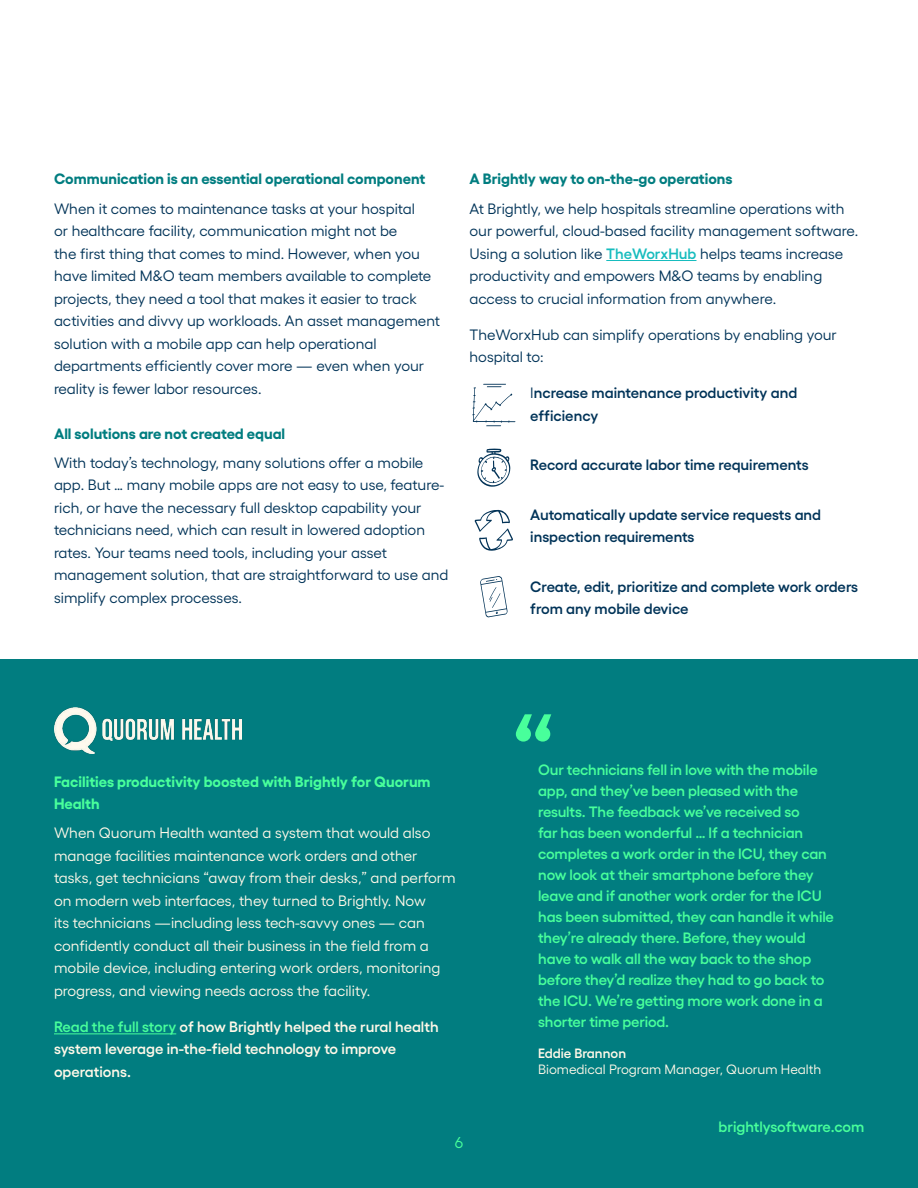
<style>
.page{position:relative;width:918px;height:1188px;background:#fff}
.page>*{position:absolute;margin:0;border:0;box-sizing:border-box;transform-origin:0 0}
.t1{font:700 90px "Yellix";color:#48ff9b}
.t2{font:15.75px "Yellix";color:#48ff9b}
.t3{font:15px/22.5px "Yellix";color:#003358}
.t4{font:600 15px/21px "Yellix";letter-spacing:-.01em;color:#48ff9b}
.t5{font:15px/22.5px "Yellix";color:#fff8e8}
.t6{font:600 15px/22.5px "Yellix";color:#003358}
.t7{font:700 15px "Yellix";color:#017d80}
.t8{font:600 15px/22.5px "Yellix";color:#fff8e8}
.t9{font:700 15px/22.5px "Yellix";color:#48ff9b}
.t10{font:13.5px "Yellix";color:#fff8e8}
.t11{font:600 13.5px "Yellix";color:#fff8e8}
.s1{font-weight:600;color:#17bcbe}
.s2{font-weight:400}
.s3{color:#48ff9b}
</style>
<div class="page">
<div style="left:0;top:660px;width:918px;height:528px;background:#017d80"></div>
<hr style="left:606px;top:260px;width:91px;height:1px;background:#17bcbe">
<svg style="left:472px;top:384px;width:44px;height:42px"></svg>
<svg style="left:477px;top:449px;width:34px;height:38px"></svg>
<svg style="left:475px;top:510px;width:38px;height:41px"></svg>
<svg style="left:480px;top:576px;width:28px;height:41px"></svg>
<hr style="left:54px;top:1033px;width:122px;height:1px;background:#48ff9b">
<img style="left:54px;top:708px;width:188px;height:46px">
<p class="t7" style="left:54px;top:167px;width:373px">Communication is an essential operational component</p>
<p class="t3" style="left:54px;top:196px;width:388px">When it comes to maintenance tasks at your hospital<br>or healthcare facility, communication might not be<br>the first thing that comes to mind. However, when you have limited M&amp;O team members available to complete projects, they need a tool that makes it easier to track activities and divvy up workloads. An asset management solution with a mobile app can help operational departments efficiently cover more — even when your reality is fewer labor resources.</p>
<p class="t7" style="left:54px;top:421px;width:233px">All solutions are not created equal</p>
<p class="t3" style="left:54px;top:450px;width:396px">With today’s technology, many solutions offer a mobile app. But … many mobile apps are not easy to use, feature&shy;rich, or have the necessary full desktop capability your technicians need, which can result in lowered adoption rates. Your teams need tools, including your asset management solution, that are straightforward to use and simplify complex processes.</p>
<p class="t7" style="left:470px;top:167px;width:265px">A Brightly way to on-the-go operations</p>
<p class="t3" style="left:470px;top:196px;width:390px">At Brightly, we help hospitals streamline operations with our powerful, cloud-based facility management software.<br>Using a solution like <span class="s1">TheWorxHub</span> helps teams increase productivity and empowers M&amp;O teams by enabling access to crucial information from anywhere.</p>
<p class="t3" style="left:470px;top:322px;width:369px">TheWorxHub can simplify operations by enabling your hospital to:</p>
<p class="t6" style="left:530px;top:380px;width:269px"><span class="s2">I</span>ncrease maintenance productivity and efficiency</p>
<p class="t6" style="left:530px;top:452px;width:280px">Record accurate labor time requirements</p>
<p class="t6" style="left:530px;top:501px;width:292px">Automatically update service requests and inspection requirements</p>
<p class="t6" style="left:530px;top:573px;width:329px">Create, edit, prioritize and complete work orders from any mobile device</p>
<p class="t9" style="left:54px;top:769px;width:378px">Facilities productivity boosted with Brightly for Quorum<br>Health</p>
<p class="t5" style="left:54px;top:820px;width:403px">When Quorum Health wanted a system that would also manage facilities maintenance work orders and other tasks, get technicians “away from their desks,” and perform on modern web interfaces, they turned to Brightly. Now<br>its technicians —including less tech-savvy ones — can confidently conduct all their business in the field from a mobile device, including entering work orders, monitoring progress, and viewing needs across the facility.</p>
<p class="t8" style="left:54px;top:1014px;width:386px"><span class="s3">Read the full story</span> of how Brightly helped the rural health system leverage in-the-field technology to improve operations.</p>
<h1 class="t1" style="left:511px;top:681px;width:46px">“</h1>
<p class="t4" style="left:538px;top:757px;width:297px">Our technicians fell in love with the mobile app, and they’ve been pleased with the results. The feedback we’ve received so<br>far has been wonderful … If a technician completes a work order in the ICU, they can now look at their smartphone before they leave and if another work order for the ICU has been submitted, they can handle it while they’re already there. Before, they would have to walk all the way back to the shop before they’d realize they had to go back to the ICU. We’re getting more work done in a shorter time period.</p>
<p class="t11" style="left:538px;top:1043px;width:90px">Eddie Brannon</p>
<p class="t10" style="left:538px;top:1059px;width:285px">Biomedical Program Manager, Quorum Health</p>
<p class="t2" style="left:455px;top:1131px;width:10px">6</p>
<p class="t4" style="left:719px;top:1115px;width:147px">brightlysoftware.com</p>
</div>
